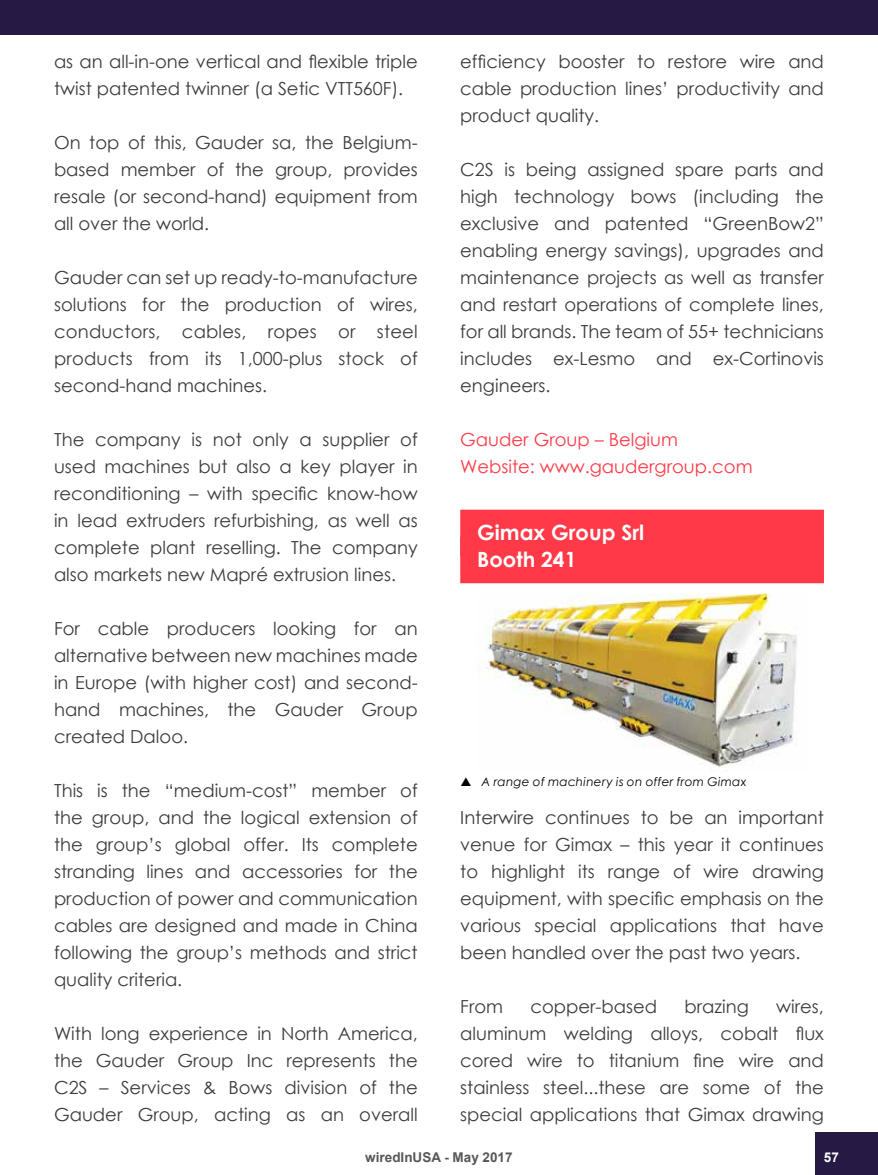
<style>
.page{position:relative;width:878px;height:1175px;background:#fff}
.page>*{position:absolute;margin:0;border:0;box-sizing:border-box;transform-origin:0 0}
.t1{font:700 21px/27px "Century Gothic";color:#fff}
.t2{font:18px/27px "Century Gothic";color:#3c3c3b;text-align:justify}
.t3{font:18px/27px "Century Gothic";color:#ff3947}
.t4{font:700 13.5px "Arial";color:#575756}
.t5{font:700 13.5px "Arial";color:#fff}
.t6{font:italic 12px "Century Gothic";letter-spacing:.02em;color:#000}
</style>
<div class="page">
<div style="left:0;top:0;width:878px;height:35px;background:#261943"></div>
<div style="left:460px;top:509px;width:364px;height:47px;background:#ff3947"></div>
<div style="left:460px;top:536px;width:364px;height:47px;background:#ff3947"></div>
<img style="left:477px;top:593px;width:320px;height:174px">
<div style="left:815px;top:1132px;width:63px;height:42px;background:#261943"></div>
<p class="t2" style="left:54px;top:47px;width:365px">as an all-in-one vertical and flexible triple twist patented twinner (a Setic VTT560F).</p>
<p class="t2" style="left:54px;top:128px;width:365px">On top of this, Gauder sa, the Belgium&shy;based member of the group, provides resale (or second-hand) equipment from all over the world.</p>
<p class="t2" style="left:54px;top:263px;width:365px">Gauder can set up ready-to-manufacture solutions for the production of wires, conductors, cables, ropes or steel products from its 1,000-plus stock of second-hand machines.</p>
<p class="t2" style="left:54px;top:425px;width:365px">The company is not only a supplier of used machines but also a key player in reconditioning – with specific know-how in lead extruders refurbishing, as well as complete plant reselling. The company also markets new Mapré extrusion lines.</p>
<p class="t2" style="left:54px;top:614px;width:365px">For cable producers looking for an alternative between new machines made in Europe (with higher cost) and second&shy;hand machines, the Gauder Group created Daloo.</p>
<p class="t2" style="left:54px;top:776px;width:365px">This is the “medium-cost” member of the group, and the logical extension of the group’s global offer. Its complete stranding lines and accessories for the production of power and communication cables are designed and made in China following the group’s methods and strict quality criteria.</p>
<p class="t2" style="left:54px;top:1019px;width:365px">With long experience in North America, the Gauder Group Inc represents the C2S – Services &amp; Bows division of the Gauder Group, acting as an overall</p>
<p class="t2" style="left:460px;top:47px;width:365px">efficiency booster to restore wire and cable production lines’ productivity and product quality.</p>
<p class="t2" style="left:460px;top:155px;width:365px">C2S is being assigned spare parts and high technology bows (including the exclusive and patented “GreenBow2” enabling energy savings), upgrades and maintenance projects as well as transfer and restart operations of complete lines, for all brands. The team of 55+ technicians includes ex-Lesmo and ex-Cortinovis engineers.</p>
<p class="t3" style="left:460px;top:425px;width:294px">Gauder Group – Belgium<br>Website: www.gaudergroup.com</p>
<p class="t1" style="left:477px;top:518px;width:168px">Gimax Group Srl<br>Booth 241</p>
<p class="t6" style="left:481px;top:773px;width:266px">A range of machinery is on offer from Gimax</p>
<p class="t2" style="left:460px;top:803px;width:365px">Interwire continues to be an important venue for Gimax – this year it continues to highlight its range of wire drawing equipment, with specific emphasis on the various special applications that have been handled over the past two years.</p>
<p class="t2" style="left:460px;top:992px;width:44px">From</p>
<p class="t2" style="left:530px;top:992px;width:128px">copper-based</p>
<p class="t2" style="left:684px;top:992px;width:66px">brazing</p>
<p class="t2" style="left:460px;top:992px;width:365px;text-indent:316px">wires, aluminum welding alloys, cobalt flux cored wire to titanium fine wire and stainless steel...these are some of the special applications that Gimax drawing</p>
<p class="t4" style="left:365px;top:1148px;width:149px">wiredInUSA - May 2017</p>
<p class="t5" style="left:824px;top:1148px;width:17px">57</p>
</div>
